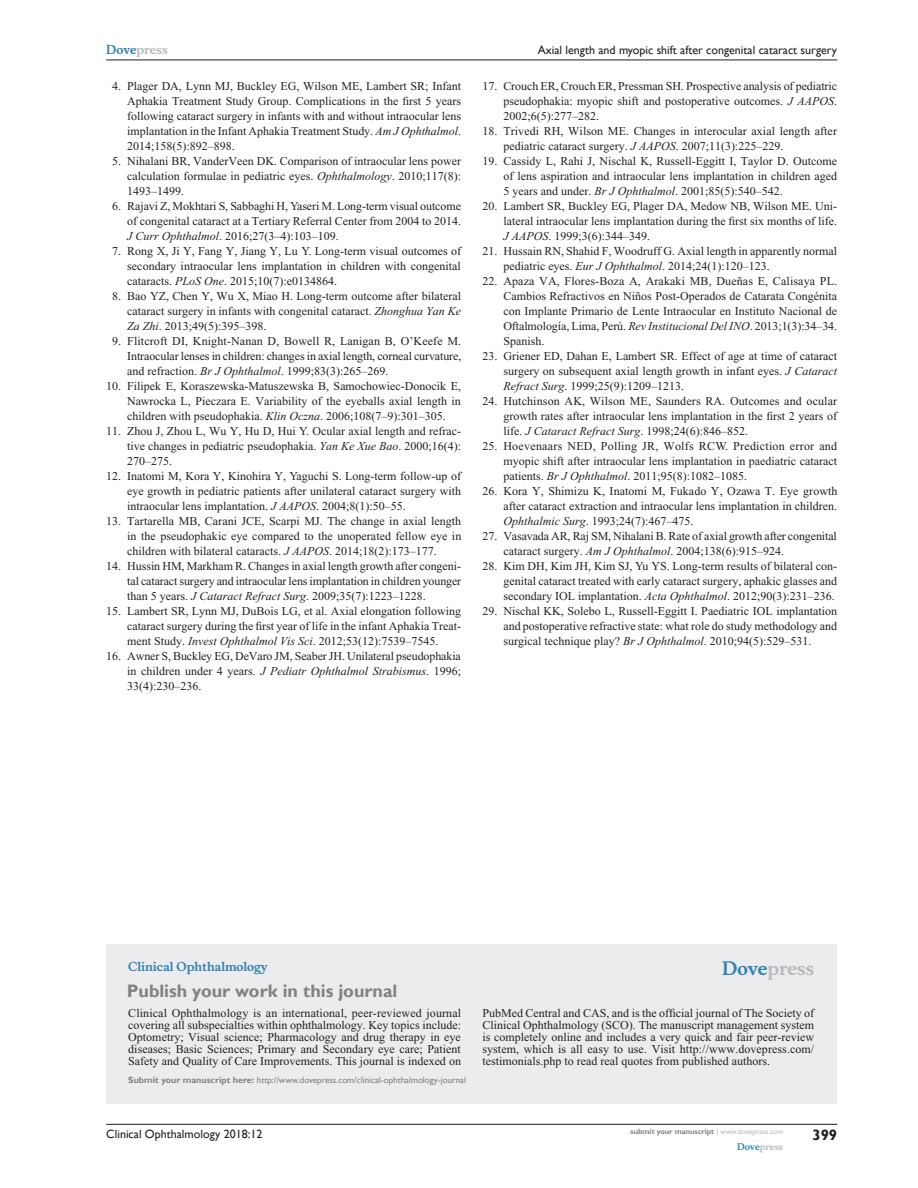
<style>
.page{position:relative;width:918px;height:1188px;background:#fff}
.page>*{position:absolute;margin:0;border:0;box-sizing:border-box;transform-origin:0 0}
.PromBx-H1{font:700 18px "Gill Sans";color:#808285}
.PromBx-Brand{font:700 18px "Musee";color:#b8b9bc}
.t1{font:700 15px "Gill Sans";color:#231f20}
.RefNL2{font:12px/15px "Times New Roman";color:#231f20;text-align:justify}
.PromBx-Tx{font:12px/12px "Times New Roman";color:#231f20;text-align:justify}
.t2{font:12px "Gill Sans";color:#231f20}
.PromBx-JrnlName{font:700 12px "Musee";color:#3485ae}
.t3{font:700 12px "Musee";color:#b8b9bc}
.PromBx-SubmitMssWebA{font:9px "Gill Sans";color:#808285}
.t4{font:700 9px "Musee";color:#b8b9bc}
.t5{font:700 7.5px "Gill Sans";color:#808285}
.s1{color:#3485ae}
.s2{font-style:italic}
.s3{font-weight:700}
.s4{font-weight:400;color:#b8b9bc}
</style>
<div class="page">
<div style="left:106px;top:944px;width:731px;height:159px;background:#ececee"></div>
<hr style="left:106px;top:1124px;width:731px;height:1px;background:#231f20">
<hr style="left:106px;top:60px;width:731px;height:1px;background:#231f20">
<p class="t3" style="left:106px;top:43px;width:63px"><span class="s1">Dove</span>press</p>
<p class="RefNL2" style="left:127px;top:79px;width:335px;text-indent:-15px">4. Plager DA, Lynn MJ, Buckley EG, Wilson ME, Lambert SR; Infant Aphakia Treatment Study Group. Complications in the first 5 years following cataract surgery in infants with and without intraocular lens implantation in the Infant Aphakia Treatment Study. <span class="s2">Am J Ophthalmol</span>.<br>2014;158(5):892–898.</p>
<p class="RefNL2" style="left:127px;top:154px;width:335px;text-indent:-15px">5. Nihalani BR, VanderVeen DK. Comparison of intraocular lens power calculation formulae in pediatric eyes. <span class="s2">Ophthalmology</span>. 2010;117(8):<br>1493–1499.</p>
<p class="RefNL2" style="left:127px;top:199px;width:335px;text-indent:-15px">6. Rajavi Z, Mokhtari S, Sabbaghi H, Yaseri M. Long-term visual outcome of congenital cataract at a Tertiary Referral Center from 2004 to 2014.<br><span class="s2">J Curr Ophthalmol</span>. 2016;27(3–4):103–109.</p>
<p class="RefNL2" style="left:127px;top:244px;width:335px;text-indent:-15px">7. Rong X, Ji Y, Fang Y, Jiang Y, Lu Y. Long-term visual outcomes of secondary intraocular lens implantation in children with congenital cataracts. <span class="s2">PLoS One</span>. 2015;10(7):e0134864.</p>
<p class="RefNL2" style="left:127px;top:289px;width:335px;text-indent:-15px">8. Bao YZ, Chen Y, Wu X, Miao H. Long-term outcome after bilateral cataract surgery in infants with congenital cataract. <span class="s2">Zhonghua Yan Ke Za Zhi</span>. 2013;49(5):395–398.</p>
<p class="RefNL2" style="left:127px;top:334px;width:336px;text-indent:-15px">9. Flitcroft DI, Knight-Nanan D, Bowell R, Lanigan B, O’Keefe M.<br>Intraocular lenses in children: changes in axial length, corneal curvature, and refraction. <span class="s2">Br J Ophthalmol</span>. 1999;83(3):265–269.</p>
<p class="RefNL2" style="left:127px;top:379px;width:335px;text-indent:-21px">10. Filipek E, Koraszewska-Matuszewska B, Samochowiec-Donocik E, Nawrocka L, Pieczara E. Variability of the eyeballs axial length in children with pseudophakia. <span class="s2">Klin Oczna</span>. 2006;108(7–9):301–305.</p>
<p class="RefNL2" style="left:127px;top:424px;width:335px;text-indent:-21px">11. Zhou J, Zhou L, Wu Y, Hu D, Hui Y. Ocular axial length and refrac&shy;tive changes in pediatric pseudophakia. <span class="s2">Yan Ke Xue Bao</span>. 2000;16(4):<br>270–275.</p>
<p class="RefNL2" style="left:127px;top:469px;width:335px;text-indent:-21px">12. Inatomi M, Kora Y, Kinohira Y, Yaguchi S. Long-term follow-up of eye growth in pediatric patients after unilateral cataract surgery with intraocular lens implantation. <span class="s2">J AAPOS</span>. 2004;8(1):50–55.</p>
<p class="RefNL2" style="left:127px;top:514px;width:336px;text-indent:-21px">13. Tartarella MB, Carani JCE, Scarpi MJ. The change in axial length in the pseudophakic eye compared to the unoperated fellow eye in children with bilateral cataracts. <span class="s2">J AAPOS</span>. 2014;18(2):173–177.</p>
<p class="RefNL2" style="left:127px;top:559px;width:336px;text-indent:-21px">14. Hussin HM, Markham R. Changes in axial length growth after congeni&shy;tal cataract surgery and intraocular lens implantation in children younger than 5 years. <span class="s2">J Cataract Refract Surg</span>. 2009;35(7):1223–1228.</p>
<p class="RefNL2" style="left:127px;top:604px;width:335px;text-indent:-21px">15. Lambert SR, Lynn MJ, DuBois LG, et al. Axial elongation following cataract surgery during the first year of life in the infant Aphakia Treat&shy;ment Study. <span class="s2">Invest Ophthalmol Vis Sci</span>. 2012;53(12):7539–7545.</p>
<p class="RefNL2" style="left:127px;top:649px;width:335px;text-indent:-21px">16. Awner S, Buckley EG, DeVaro JM, Seaber JH. Unilateral pseudophakia in children under 4 years. <span class="s2">J Pediatr Ophthalmol Strabismus</span>. 1996; 33(4):230–236.</p>
<p class="t2" style="left:538px;top:43px;width:301px">Axial length and myopic shift after congenital cataract surgery</p>
<p class="RefNL2" style="left:503px;top:79px;width:335px;text-indent:-21px">17. Crouch ER, Crouch ER, Pressman SH. Prospective analysis of pediatric pseudophakia: myopic shift and postoperative outcomes. <span class="s2">J AAPOS</span>.<br>2002;6(5):277–282.</p>
<p class="RefNL2" style="left:503px;top:124px;width:335px;text-indent:-21px">18. Trivedi RH, Wilson ME. Changes in interocular axial length after pediatric cataract surgery. <span class="s2">J AAPOS</span>. 2007;11(3):225–229.</p>
<p class="RefNL2" style="left:503px;top:154px;width:335px;text-indent:-21px">19. Cassidy L, Rahi J, Nischal K, Russell-Eggitt I, Taylor D. Outcome of lens aspiration and intraocular lens implantation in children aged 5 years and under. <span class="s2">Br J Ophthalmol</span>. 2001;85(5):540–542.</p>
<p class="RefNL2" style="left:503px;top:199px;width:335px;text-indent:-21px">20. Lambert SR, Buckley EG, Plager DA, Medow NB, Wilson ME. Uni&shy;lateral intraocular lens implantation during the first six months of life.<br><span class="s2">J AAPOS</span>. 1999;3(6):344–349.</p>
<p class="RefNL2" style="left:503px;top:244px;width:335px;text-indent:-21px">21. Hussain RN, Shahid F, Woodruff G. Axial length in apparently normal pediatric eyes. <span class="s2">Eur J Ophthalmol</span>. 2014;24(1):120–123.</p>
<p class="RefNL2" style="left:503px;top:274px;width:335px;text-indent:-21px">22. Apaza VA, Flores-Boza A, Arakaki MB, Dueñas E, Calisaya PL.<br>Cambios Refractivos en Niños Post-Operados de Catarata Congénita con Implante Primario de Lente Intraocular en Instituto Nacional de Oftalmología, Lima, Perú. <span class="s2">Rev Institucional Del INO</span>. 2013;1(3):34–34.<br>Spanish.</p>
<p class="RefNL2" style="left:503px;top:349px;width:335px;text-indent:-21px">23. Griener ED, Dahan E, Lambert SR. Effect of age at time of cataract surgery on subsequent axial length growth in infant eyes. <span class="s2">J Cataract Refract Surg</span>. 1999;25(9):1209–1213.</p>
<p class="RefNL2" style="left:503px;top:394px;width:335px;text-indent:-21px">24. Hutchinson AK, Wilson ME, Saunders RA. Outcomes and ocular growth rates after intraocular lens implantation in the first 2 years of life. <span class="s2">J Cataract Refract Surg</span>. 1998;24(6):846–852.</p>
<p class="RefNL2" style="left:503px;top:439px;width:335px;text-indent:-21px">25. Hoevenaars NED, Polling JR, Wolfs RCW. Prediction error and myopic shift after intraocular lens implantation in paediatric cataract patients. <span class="s2">Br J Ophthalmol</span>. 2011;95(8):1082–1085.</p>
<p class="RefNL2" style="left:503px;top:484px;width:336px;text-indent:-21px">26. Kora Y, Shimizu K, Inatomi M, Fukado Y, Ozawa T. Eye growth after cataract extraction and intraocular lens implantation in children.<br><span class="s2">Ophthalmic Surg</span>. 1993;24(7):467–475.</p>
<p class="RefNL2" style="left:503px;top:529px;width:335px;text-indent:-21px">27. Vasavada AR, Raj SM, Nihalani B. Rate of axial growth after congenital cataract surgery. <span class="s2">Am J Ophthalmol</span>. 2004;138(6):915–924.</p>
<p class="RefNL2" style="left:503px;top:559px;width:335px;text-indent:-21px">28. Kim DH, Kim JH, Kim SJ, Yu YS. Long-term results of bilateral con&shy;genital cataract treated with early cataract surgery, aphakic glasses and secondary IOL implantation. <span class="s2">Acta Ophthalmol</span>. 2012;90(3):231–236.</p>
<p class="RefNL2" style="left:503px;top:604px;width:335px;text-indent:-21px">29. Nischal KK, Solebo L, Russell-Eggitt I. Paediatric IOL implantation and postoperative refractive state: what role do study methodology and surgical technique play? <span class="s2">Br J Ophthalmol</span>. 2010;94(5):529–531.</p>
<p class="PromBx-JrnlName" style="left:128px;top:959px;width:141px">Clinical Ophthalmology</p>
<p class="PromBx-H1" style="left:127px;top:980px;width:272px">Publish your work in this journal</p>
<p class="PromBx-Brand" style="left:722px;top:958px;width:94px"><span class="s1">Dove</span>press</p>
<p class="PromBx-Tx" style="left:128px;top:1007px;width:334px">Clinical Ophthalmology is an international, peer-reviewed journal covering all subspecialties within ophthalmology. Key topics include:<br>Optometry; Visual science; Pharmacology and drug therapy in eye diseases; Basic Sciences; Primary and Secondary eye care; Patient Safety and Quality of Care Improvements. This journal is indexed on</p>
<p class="PromBx-Tx" style="left:482px;top:1007px;width:333px">PubMed Central and CAS, and is the official journal of The Society of Clinical Ophthalmology (SCO). The manuscript management system is completely online and includes a very quick and fair peer-review system, which is all easy to use. Visit http://www.dovepress.com/ testimonials.php to read real quotes from published authors.</p>
<p class="PromBx-SubmitMssWebA" style="left:128px;top:1075px;width:339px"><span class="s3">Submit your manuscript here:</span> http://www.dovepress.com/clinical-ophthalmology-journal</p>
<p class="t2" style="left:106px;top:1127px;width:158px">Clinical Ophthalmology 2018:12</p>
<p class="t5" style="left:631px;top:1127px;width:154px">submit your manuscript <span class="s4">| www.dovepress.com</span></p>
<p class="t4" style="left:737px;top:1141px;width:48px"><span class="s1">Dove</span>press</p>
<p class="t1" style="left:812px;top:1126px;width:26px">399</p>
</div>
